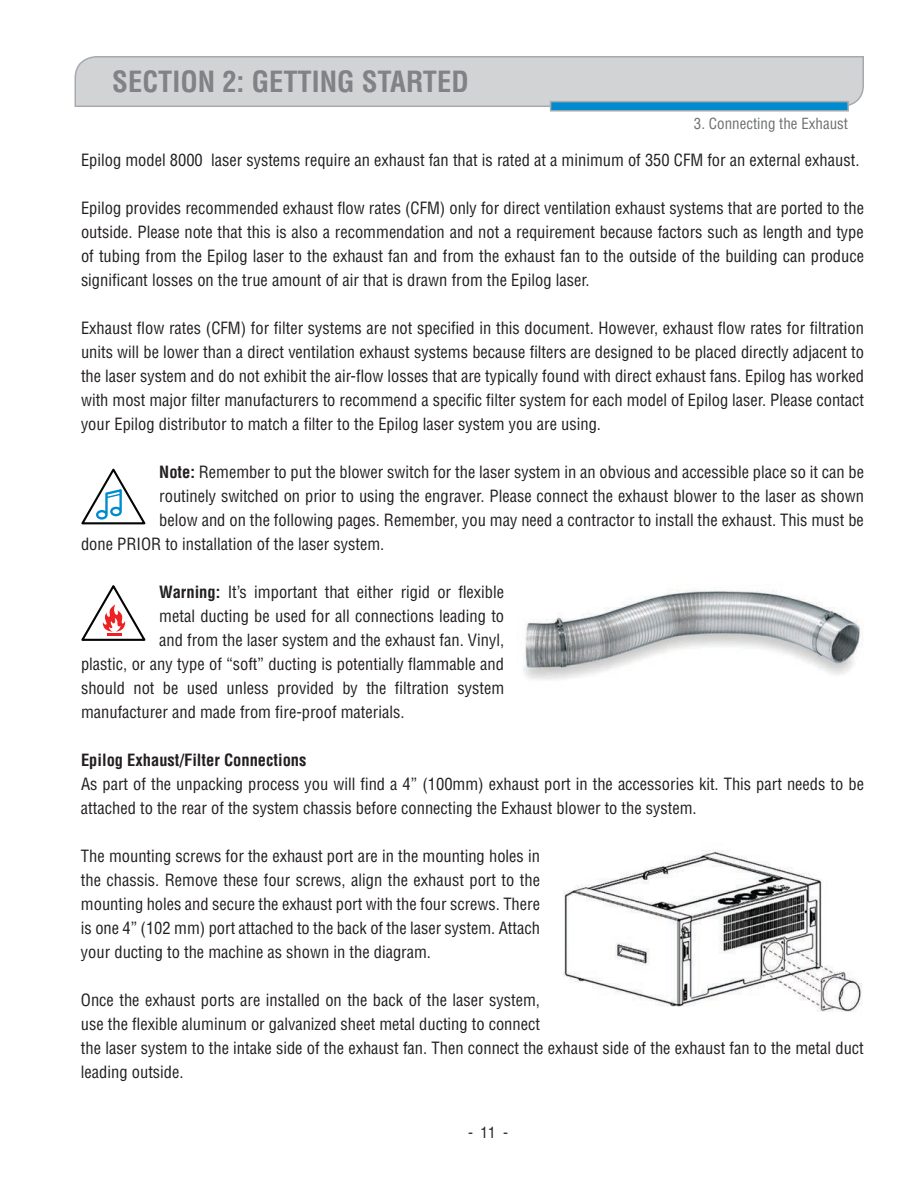
<style>
.page{position:relative;width:918px;height:1188px;background:#fff}
.page>*{position:absolute;margin:0;border:0;box-sizing:border-box;transform-origin:0 0}
.t1{font:700 condensed 28.5px "Helvetica";color:#808285}
.t2{font:condensed 16.5px/24px "Helvetica";color:#231f20;text-align:justify}
.t3{font:700 condensed 16.5px "Helvetica";color:#231f20}
.t4{font:condensed 15px "Helvetica";color:#6d6f71}
.t5{font:condensed 15px "Helvetica";color:#231f20}
.s1{font-weight:700}
</style>
<div class="page">
<svg style="left:74px;top:56px;width:790px;height:56px;background:#c6cfd3"></svg>
<svg style="left:81px;top:468px;width:65px;height:57px"></svg>
<svg style="left:81px;top:585px;width:65px;height:56px"></svg>
<img style="left:523px;top:590px;width:340px;height:90px">
<img style="left:563px;top:849px;width:299px;height:163px">
<h1 class="t1" style="left:112px;top:64px;width:31px">Section</h1>
<h1 class="t1" style="left:222px;top:64px;width:62px">2: Getting</h1>
<h1 class="t1" style="left:362px;top:64px;width:32px">Started</h1>
<p class="t4" style="left:694px;top:114px;width:156px">3. Connecting the Exhaust</p>
<p class="t2" style="left:81px;top:148px;width:780px">Epilog model 8000 laser systems require an exhaust fan that is rated at a minimum of 350 CFM for an external exhaust.</p>
<p class="t2" style="left:81px;top:196px;width:785px">Epilog provides recommended exhaust flow rates (CFM) only for direct ventilation exhaust systems that are ported to the outside. Please note that this is also a recommendation and not a requirement because factors such as length and type of tubing from the Epilog laser to the exhaust fan and from the exhaust fan to the outside of the building can produce significant losses on the true amount of air that is drawn from the Epilog laser.</p>
<p class="t2" style="left:81px;top:316px;width:785px">Exhaust flow rates (CFM) for filter systems are not specified in this document. However, exhaust flow rates for filtration units will be lower than a direct ventilation exhaust systems because filters are designed to be placed directly adjacent to the laser system and do not exhibit the air-flow losses that are typically found with direct exhaust fans. Epilog has worked with most major filter manufacturers to recommend a specific filter system for each model of Epilog laser. Please contact your Epilog distributor to match a filter to the Epilog laser system you are using.</p>
<p class="t2" style="left:159px;top:460px;width:706px"><span class="s1">Note:</span> Remember to put the blower switch for the laser system in an obvious and accessible place so it can be</p>
<p class="t2" style="left:159px;top:484px;width:706px">routinely switched on prior to using the engraver. Please connect the exhaust blower to the laser as shown</p>
<p class="t2" style="left:159px;top:508px;width:706px">below and on the following pages. Remember, you may need a contractor to install the exhaust. This must be</p>
<p class="t2" style="left:81px;top:532px;width:305px">done PRIOR to installation of the laser system.</p>
<p class="t2" style="left:159px;top:580px;width:346px"><span class="s1">Warning:</span> It’s important that either rigid or flexible</p>
<p class="t2" style="left:159px;top:604px;width:346px">metal ducting be used for all connections leading to</p>
<p class="t2" style="left:159px;top:628px;width:346px">and from the laser system and the exhaust fan. Vinyl,</p>
<p class="t2" style="left:81px;top:652px;width:425px">plastic, or any type of “soft” ducting is potentially flammable and</p>
<p class="t2" style="left:81px;top:676px;width:425px">should not be used unless provided by the filtration system</p>
<p class="t2" style="left:81px;top:700px;width:325px">manufacturer and made from fire-proof materials.</p>
<p class="t3" style="left:81px;top:750px;width:227px">Epilog Exhaust/Filter Connections</p>
<p class="t2" style="left:81px;top:772px;width:785px">As part of the unpacking process you will find a 4” (100mm) exhaust port in the accessories kit. This part needs to be attached to the rear of the system chassis before connecting the Exhaust blower to the system.</p>
<p class="t2" style="left:81px;top:844px;width:461px">The mounting screws for the exhaust port are in the mounting holes in the chassis. Remove these four screws, align the exhaust port to the mounting holes and secure the exhaust port with the four screws. There is one 4” (102 mm) port attached to the back of the laser system. Attach your ducting to the machine as shown in the diagram.</p>
<p class="t2" style="left:81px;top:988px;width:784px;text-align:left">Once the exhaust ports are installed on the back of the laser system,<br>use the flexible aluminum or galvanized sheet metal ducting to connect<br>the laser system to the intake side of the exhaust fan. Then connect the exhaust side of the exhaust fan to the metal duct leading outside.</p>
<p class="t5" style="left:468px;top:1123px;width:41px">- 11 -</p>
</div>
